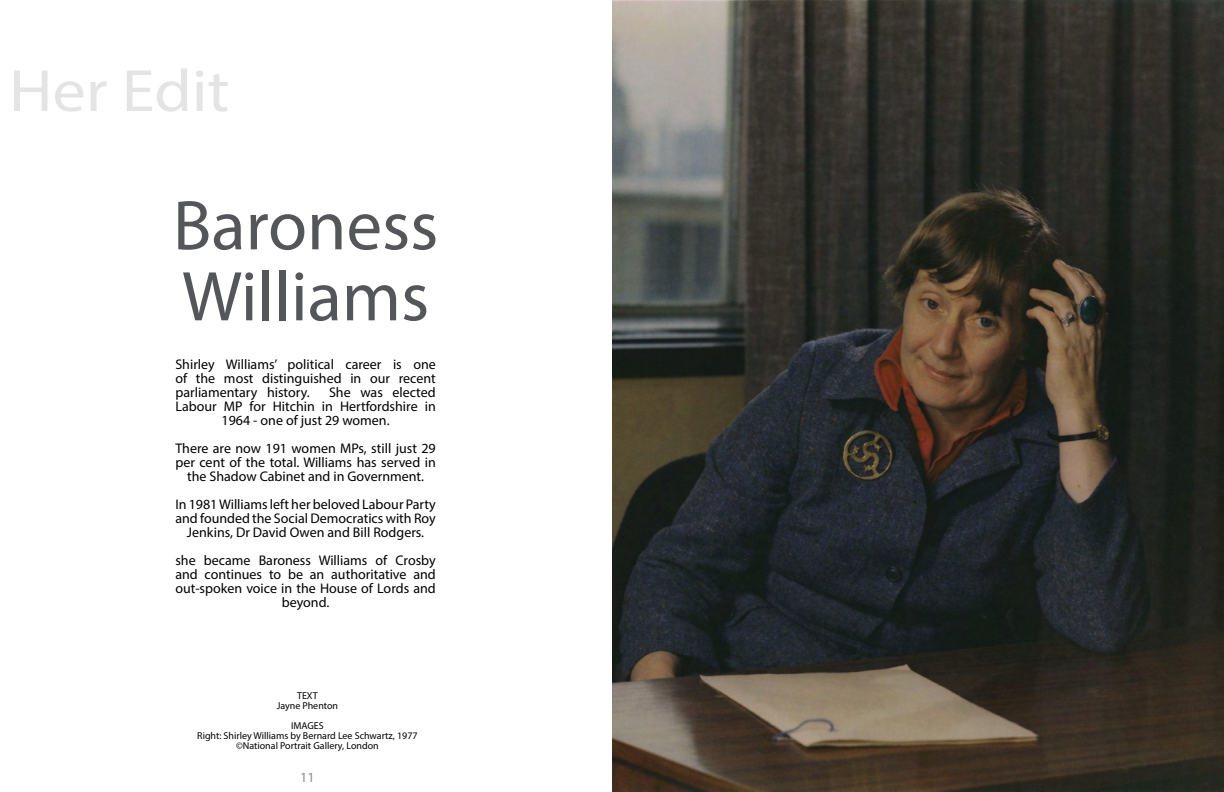
<style>
.page{position:relative;width:1224px;height:792px;background:#fff}
.page>*{position:absolute;margin:0;border:0;box-sizing:border-box;transform-origin:0 0}
.t1{font:71px/71px "Myriad Pro";color:#55565a}
.t2{font:60px "Myriad Pro";color:#e4e4e4;scale:1.11 1}
.t3{font:14px/14px "Myriad Pro";color:#000;text-align:center}
.t4{font:14px "Myriad Pro";color:#8a8c8e}
.t5{font:10px/10px "Myriad Pro";color:#000;text-align:center}
</style>
<div class="page">
<img style="left:612px;top:0;width:612px;height:792px">
<h2 class="t2" style="left:9px;top:54px;width:200px">Her Edit</h2>
<h1 class="t1" style="left:173px;top:189px;width:267px">Baroness<br>Williams</h1>
<p class="t3" style="left:175px;top:357px;width:262px;text-align:justify">Shirley Williams’ political career is one of the most distinguished in our recent parliamentary history.</p>
<p class="t3" style="left:329px;top:385px;width:108px">She was elected</p>
<p class="t3" style="left:175px;top:399px;width:262px">Labour MP for Hitchin in Hertfordshire in</p>
<p class="t3" style="left:222px;top:413px;width:169px">1964 - one of just 29 women.</p>
<p class="t3" style="left:175px;top:441px;width:262px">There are now 191 women MPs, still just 29 per cent of the total. Williams has served in the Shadow Cabinet and in Government.</p>
<p class="t3" style="left:175px;top:497px;width:262px">In 1981 Williams left her beloved Labour Party and founded the Social Democratics with Roy<br>Jenkins, Dr David Owen and Bill Rodgers.</p>
<p class="t3" style="left:175px;top:553px;width:262px">she became Baroness Williams of Crosby and continues to be an authoritative and out-spoken voice in the House of Lords and beyond.</p>
<p class="t5" style="left:277px;top:690px;width:63px">TEXT<br>Jayne Phenton</p>
<p class="t5" style="left:197px;top:720px;width:222px">IMAGES<br>Right: Shirley Williams by Bernard Lee Schwartz, 1977 ©National Portrait Gallery, London</p>
<p class="t4" style="left:300px;top:769px;width:16px">11</p>
</div>
